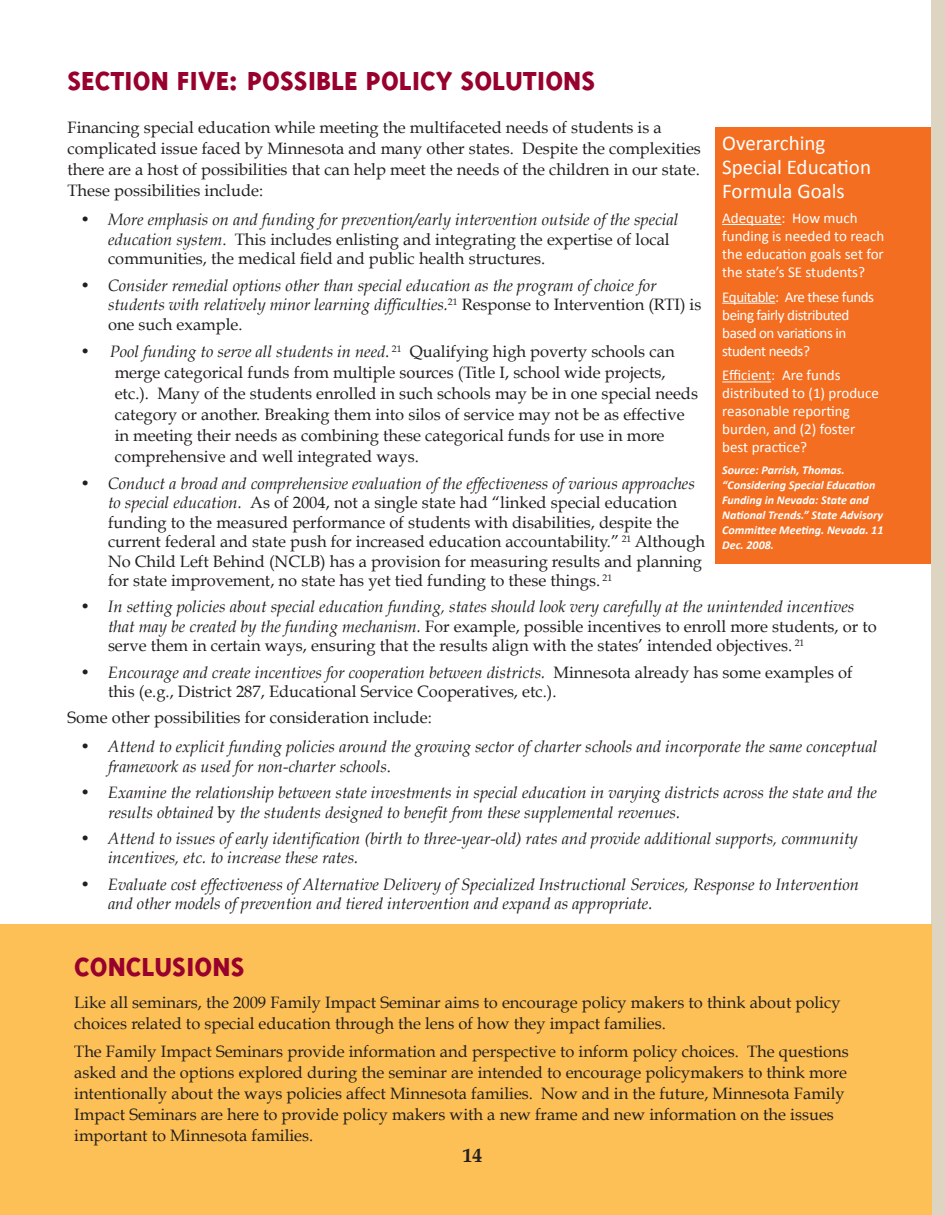
<style>
.page{position:relative;width:945px;height:1215px;background:#fff}
.page>*{position:absolute;margin:0;border:0;box-sizing:border-box;transform-origin:0 0}
._1head{font:800 30px "Triplex";color:#98012d}
._1subsub{font:21px/24px "Calibri";color:#fff}
.PG_NO{font:700 19.5px "Book Antiqua";color:#231f20}
._1bull{font:16.5px/21px "Book Antiqua";color:#231f20}
._1bull-2{font:italic 16.5px/19.5px "Book Antiqua";color:#231f20}
._1body{font:16.5px/21px "Book Antiqua";color:#231f20}
._1bulletsidebar{font:15px/18px "Calibri";color:#fff}
._1bulletsidebar-2{font:15px/18px "Calibri";letter-spacing:-.03em;color:#fff}
._1sourcewht{font:italic 700 12px/15px "Calibri";color:#fff}
.s1{font-style:italic}
.s2{font-style:normal}
</style>
<div class="page">
<div style="left:932px;top:0;width:13px;height:1215px;background:#ded4c2"></div>
<div style="left:0;top:925px;width:932px;height:290px;background:#fdc056"></div>
<div style="left:716px;top:128px;width:216px;height:436px;background:#f36e21"></div>
<hr style="left:722px;top:224px;width:59px;height:1px;background:#fff">
<hr style="left:722px;top:303px;width:53px;height:1px;background:#fff">
<hr style="left:722px;top:381px;width:49px;height:1px;background:#fff">
<p class="_1head" style="left:68px;top:64px;width:58px">SECTION</p>
<p class="_1head" style="left:177px;top:64px;width:420px">FIVE: POSSIBLE POLICY SOLUTIONS</p>
<p class="_1body" style="left:68px;top:117px;width:635px">Financing special education while meeting the multifaceted needs of students is a complicated issue faced by Minnesota and many other states. Despite the complexities there are a host of possibilities that can help meet the needs of the children in our state.<br>These possibilities include:</p>
<p class="_1bull" style="left:108px;top:210px;width:572px;line-height:19.5px;text-indent:-27px"><span class="s1">• More emphasis on and funding for prevention/early intervention outside of the special education system</span>. This includes enlisting and integrating the expertise of local communities, the medical field and public health structures.</p>
<p class="_1bull-2" style="left:108px;top:276px;width:595px;text-indent:-27px">• Consider remedial options other than special education as the program of choice for students with relatively minor learning difficulties.<sup>21</sup> <span class="s2">Response to Intervention (RTI) is one such example.</span></p>
<p class="_1bull" style="left:115px;top:341px;width:585px;text-indent:-34px"><span class="s1">• Pool funding to serve all students in need.</span> <sup>21</sup> Qualifying high poverty schools can merge categorical funds from multiple sources (Title I, school wide projects, etc.). Many of the students enrolled in such schools may be in one special needs category or another. Breaking them into silos of service may not be as effective in meeting their needs as combining these categorical funds for use in more comprehensive and well integrated ways.</p>
<p class="_1bull" style="left:108px;top:473px;width:599px;line-height:19.5px;text-indent:-27px"><span class="s1">• Conduct a broad and comprehensive evaluation of the effectiveness of various approaches to special education.</span> As of 2004, not a single state had “linked special education funding to the measured performance of students with disabilities, despite the current federal and state push for increased education accountability.” <sup>21</sup> Although No Child Left Behind (NCLB) has a provision for measuring results and planning for state improvement, no state has yet tied funding to these things. <sup>21</sup></p>
<p class="_1bull-2" style="left:108px;top:597px;width:770px;text-indent:-27px">• In setting policies about special education funding, states should look very carefully at the unintended incentives that may be created by the funding mechanism. <span class="s2">For example, possible incentives to enroll more students, or to serve them in certain ways, ensuring that the results align with the states’ intended objectives.</span> <sup>21</sup></p>
<p class="_1bull" style="left:108px;top:662px;width:746px;line-height:19.5px;text-indent:-27px"><span class="s1">• Encourage and create incentives for cooperation between districts.</span> Minnesota already has some examples of this (e.g., District 287, Educational Service Cooperatives, etc.).</p>
<p class="_1body" style="left:68px;top:707px;width:366px">Some other possibilities for consideration include:</p>
<p class="_1bull-2" style="left:108px;top:737px;width:771px;text-indent:-27px">• Attend to explicit funding policies around the growing sector of charter schools and incorporate the same conceptual framework as used for non-charter schools<span class="s2">.</span></p>
<p class="_1bull-2" style="left:108px;top:783px;width:770px;text-indent:-27px">• Examine the relationship between state investments in special education in varying districts across the state and the results obtained <span class="s2">by</span> the students designed to benefit from these supplemental revenues.</p>
<p class="_1bull-2" style="left:108px;top:829px;width:751px;text-indent:-27px">• Attend to issues of early identification (birth to three-year-old) rates and provide additional supports, community incentives, etc. to increase these rates.</p>
<p class="_1bull-2" style="left:108px;top:874px;width:752px;text-indent:-27px">• Evaluate cost effectiveness of Alternative Delivery of Specialized Instructional Services, Response to Intervention and other models of prevention and tiered intervention and expand as appropriate.</p>
<p class="_1subsub" style="left:722px;top:130px;width:150px">Overarching<br>Special Education<br>Formula Goals</p>
<p class="_1bulletsidebar" style="left:722px;top:208px;width:163px">Adequate: How much funding is needed to reach the education goals set for the state’s SE students?</p>
<p class="_1bulletsidebar-2" style="left:722px;top:287px;width:153px">Equitable: Are these funds being fairly distributed based on variations in student needs?</p>
<p class="_1bulletsidebar" style="left:722px;top:366px;width:158px">Efficient: Are funds distributed to (1) produce reasonable reporting burden, and (2) foster best practice?</p>
<p class="_1sourcewht" style="left:722px;top:462px;width:163px">Source: Parrish, Thomas. “Considering Special Education<br>Funding in Nevada: State and<br>National Trends.” State Advisory<br>Committee Meeting. Nevada. 11<br>Dec. 2008.</p>
<p class="_1head" style="left:74px;top:950px;width:172px">CONCLUSIONS</p>
<p class="_1bull" style="left:74px;top:992px;width:768px">Like all seminars, the 2009 Family Impact Seminar aims to encourage policy makers to think about policy choices related to special education through the lens of how they impact families.</p>
<p class="_1bull" style="left:74px;top:1041px;width:776px">The Family Impact Seminars provide information and perspective to inform policy choices. The questions asked and the options explored during the seminar are intended to encourage policymakers to think more intentionally about the ways policies affect Minnesota families. Now and in the future, Minnesota Family Impact Seminars are here to provide policy makers with a new frame and new information on the issues important to Minnesota families.</p>
<p class="PG_NO" style="left:463px;top:1144px;width:21px">14</p>
</div>
